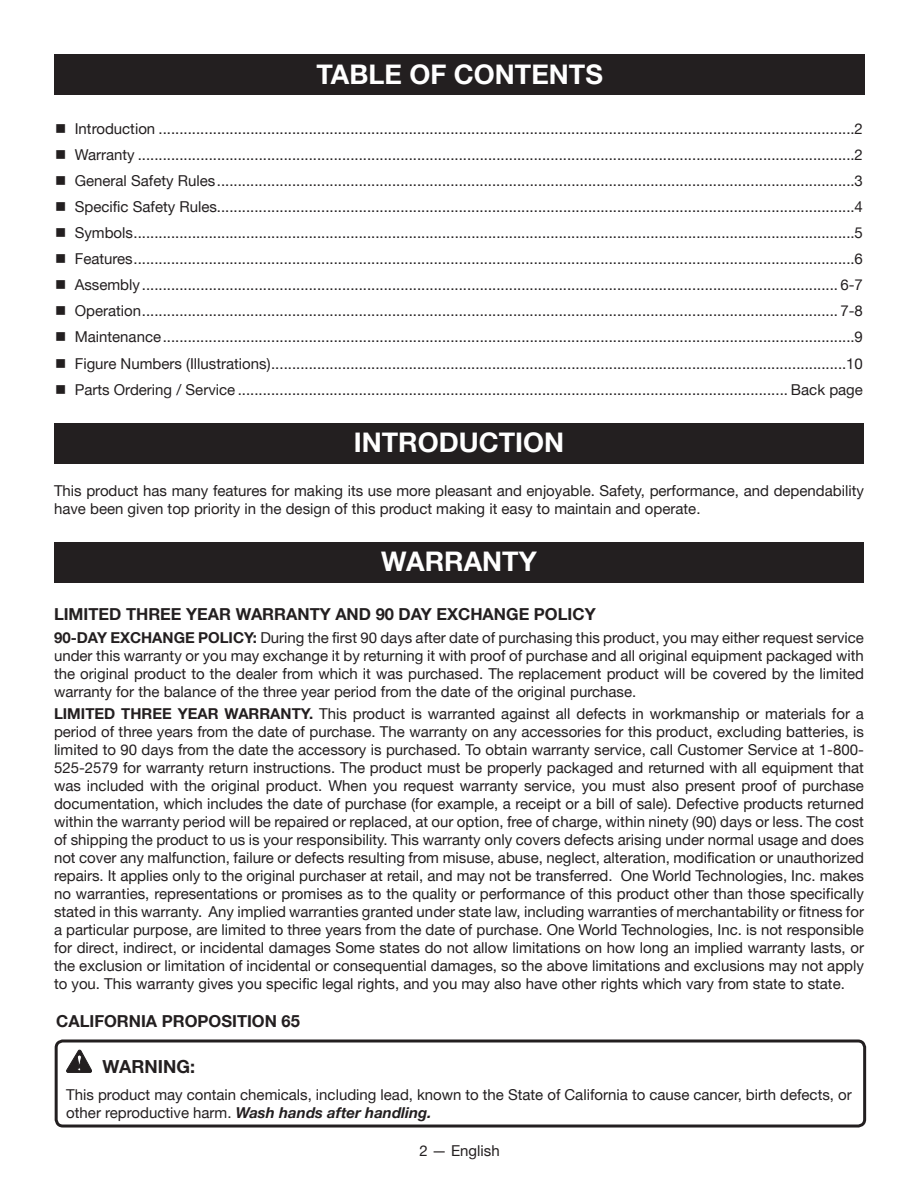
<style>
.page{position:relative;width:918px;height:1188px;background:#fff}
.page>*{position:absolute;margin:0;border:0;box-sizing:border-box;transform-origin:0 0}
.HEADING{font:700 27px "Helvetica Neue";color:#fff}
.Warning{font:700 18px "Helvetica Neue";color:#231f20}
.Body_text{font:700 16.5px "Helvetica Neue";color:#231f20}
.Body_text-2{font:15px/18px "Helvetica Neue";color:#231f20;text-align:justify}
.step{font:15px "Helvetica Neue";color:#231f20}
.Warning_Text{font:15px/18px "Helvetica Neue";color:#231f20}
.s1{font-weight:700}
.s2{font-weight:700;font-style:italic}
</style>
<div class="page">
<div style="left:54px;top:55px;width:811px;height:40px;background:#231f20"></div>
<div style="left:54px;top:424px;width:810px;height:40px;background:#231f20"></div>
<div style="left:54px;top:543px;width:810px;height:40px;background:#231f20"></div>
<div style="left:55px;top:1040px;width:811px;height:88px;border:3px solid #231f20;border-radius:7px"></div>
<svg style="left:66px;top:1050px;width:26px;height:23px"></svg>
<p class="HEADING" style="left:316px;top:58px;width:288px">TABLE OF CONTENTS</p>
<p class="step" style="left:55px;top:119px;width:809px">■ Introduction .......................................................................................................................................................................2</p>
<p class="step" style="left:55px;top:145px;width:809px">■ Warranty ............................................................................................................................................................................2</p>
<p class="step" style="left:55px;top:172px;width:809px">■ General Safety Rules.........................................................................................................................................................3</p>
<p class="step" style="left:55px;top:198px;width:809px">■ Specific Safety Rules.........................................................................................................................................................4</p>
<p class="step" style="left:55px;top:224px;width:809px">■ Symbols.............................................................................................................................................................................5</p>
<p class="step" style="left:55px;top:250px;width:809px">■ Features.............................................................................................................................................................................6</p>
<p class="step" style="left:55px;top:276px;width:809px">■ Assembly ....................................................................................................................................................................... 6-7</p>
<p class="step" style="left:55px;top:302px;width:809px">■ Operation....................................................................................................................................................................... 7-8</p>
<p class="step" style="left:55px;top:328px;width:809px">■ Maintenance......................................................................................................................................................................9</p>
<p class="step" style="left:55px;top:354px;width:809px">■ Figure Numbers (Illustrations)..........................................................................................................................................10</p>
<p class="step" style="left:55px;top:380px;width:809px">■ Parts Ordering / Service .................................................................................................................................... Back page</p>
<p class="HEADING" style="left:354px;top:425px;width:212px">INTRODUCTION</p>
<p class="Body_text-2" style="left:54px;top:482px;width:811px">This product has many features for making its use more pleasant and enjoyable. Safety, performance, and dependability have been given top priority in the design of this product making it easy to maintain and operate.</p>
<p class="HEADING" style="left:381px;top:544px;width:157px">WARRANTY</p>
<p class="Body_text" style="left:54px;top:604px;width:543px">LIMITED THREE YEAR WARRANTY AND 90 DAY EXCHANGE POLICY</p>
<p class="Body_text-2" style="left:54px;top:628px;width:812px"><span class="s1">90-DAY EXCHANGE POLICY:</span> During the first 90 days after date of purchasing this product, you may either request service under this warranty or you may exchange it by returning it with proof of purchase and all original equipment packaged with the original product to the dealer from which it was purchased. The replacement product will be covered by the limited warranty for the balance of the three year period from the date of the original purchase.</p>
<p class="Body_text-2" style="left:54px;top:705px;width:812px"><span class="s1">LIMITED THREE YEAR WARRANTY.</span> This product is warranted against all defects in workmanship or materials for a period of three years from the date of purchase. The warranty on any accessories for this product, excluding batteries, is limited to 90 days from the date the accessory is purchased. To obtain warranty service, call Customer Service at 1-800- 525-2579 for warranty return instructions. The product must be properly packaged and returned with all equipment that was included with the original product. When you request warranty service, you must also present proof of purchase documentation, which includes the date of purchase (for example, a receipt or a bill of sale). Defective products returned within the warranty period will be repaired or replaced, at our option, free of charge, within ninety (90) days or less. The cost of shipping the product to us is your responsibility. This warranty only covers defects arising under normal usage and does not cover any malfunction, failure or defects resulting from misuse, abuse, neglect, alteration, modification or unauthorized repairs. It applies only to the original purchaser at retail, and may not be transferred. One World Technologies, Inc. makes no warranties, representations or promises as to the quality or performance of this product other than those specifically stated in this warranty. Any implied warranties granted under state law, including warranties of merchantability or fitness for a particular purpose, are limited to three years from the date of purchase. One World Technologies, Inc. is not responsible for direct, indirect, or incidental damages Some states do not allow limitations on how long an implied warranty lasts, or the exclusion or limitation of incidental or consequential damages, so the above limitations and exclusions may not apply to you. This warranty gives you specific legal rights, and you may also have other rights which vary from state to state.</p>
<p class="Body_text" style="left:56px;top:1011px;width:245px">CALIFORNIA PROPOSITION 65</p>
<p class="Warning" style="left:103px;top:1055px;width:94px">WARNING:</p>
<p class="Warning_Text" style="left:66px;top:1085px;width:787px">This product may contain chemicals, including lead, known to the State of California to cause cancer, birth defects, or other reproductive harm. <span class="s2">Wash hands after handling.</span></p>
<p class="Body_text-2" style="left:419px;top:1141px;width:82px">2 — English</p>
</div>
